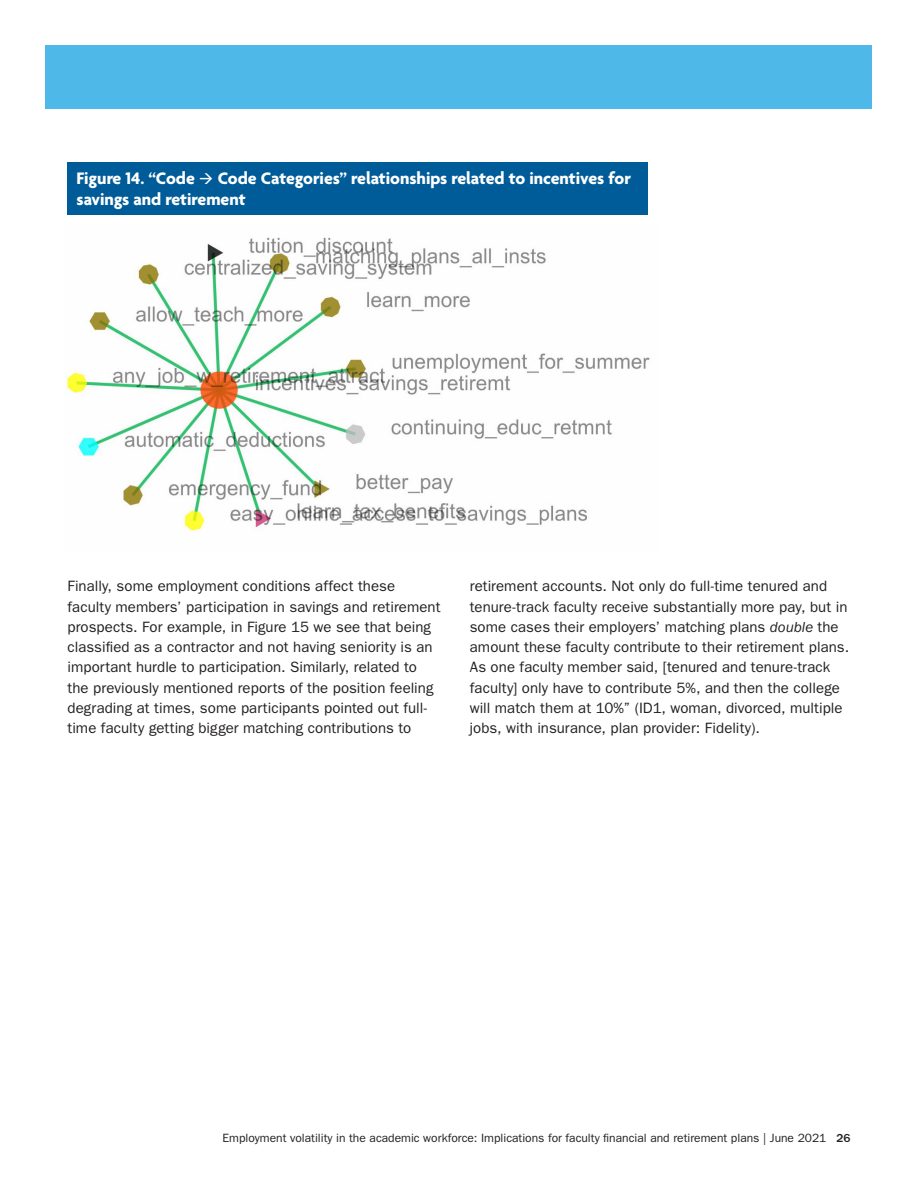
<style>
.page{position:relative;width:918px;height:1188px;background:#fff}
.page>*{position:absolute;margin:0;border:0;box-sizing:border-box;transform-origin:0 0}
._12B_Table_Header_Re{font:700 18px/21px "Agenda";color:#fff}
._7A_Body_Text__FG_10{font:15px/20.2px "ITC Franklin Gothic Std";letter-spacing:.005em;color:#231f20}
.t1{font:12px "ITC Franklin Gothic Std";color:#231f20}
.s1{font-style:italic}
.s2{font-weight:500}
</style>
<div class="page">
<div style="left:46px;top:46px;width:826px;height:63px;background:#4eb9e9"></div>
<div style="left:68px;top:162px;width:580px;height:53px;background:#005c98"></div>
<img style="left:65px;top:237px;width:585px;height:294px">
<p class="_12B_Table_Header_Re" style="left:76px;top:169px;width:556px">Figure 14. “Code → Code Categories” relationships related to incentives for savings and retirement</p>
<p class="_7A_Body_Text__FG_10" style="left:68px;top:576px;width:375px">Finally, some employment conditions affect these faculty members’ participation in savings and retirement prospects. For example, in Figure 15 we see that being classified as a contractor and not having seniority is an important hurdle to participation. Similarly, related to the previously mentioned reports of the position feeling degrading at times, some participants pointed out full&shy;time faculty getting bigger matching contributions to</p>
<p class="_7A_Body_Text__FG_10" style="left:470px;top:576px;width:381px">retirement accounts. Not only do full-time tenured and tenure-track faculty receive substantially more pay, but in some cases their employers’ matching plans <span class="s1">double</span> the amount these faculty contribute to their retirement plans.<br>As one faculty member said, [tenured and tenure-track faculty] only have to contribute 5%, and then the college will match them at 10%” (ID1, woman, divorced, multiple jobs, with insurance, plan provider: Fidelity).</p>
<p class="t1" style="left:223px;top:1131px;width:629px">Employment volatility in the academic workforce: Implications for faculty financial and retirement plans | June 2021 <span class="s2">26</span></p>
</div>
